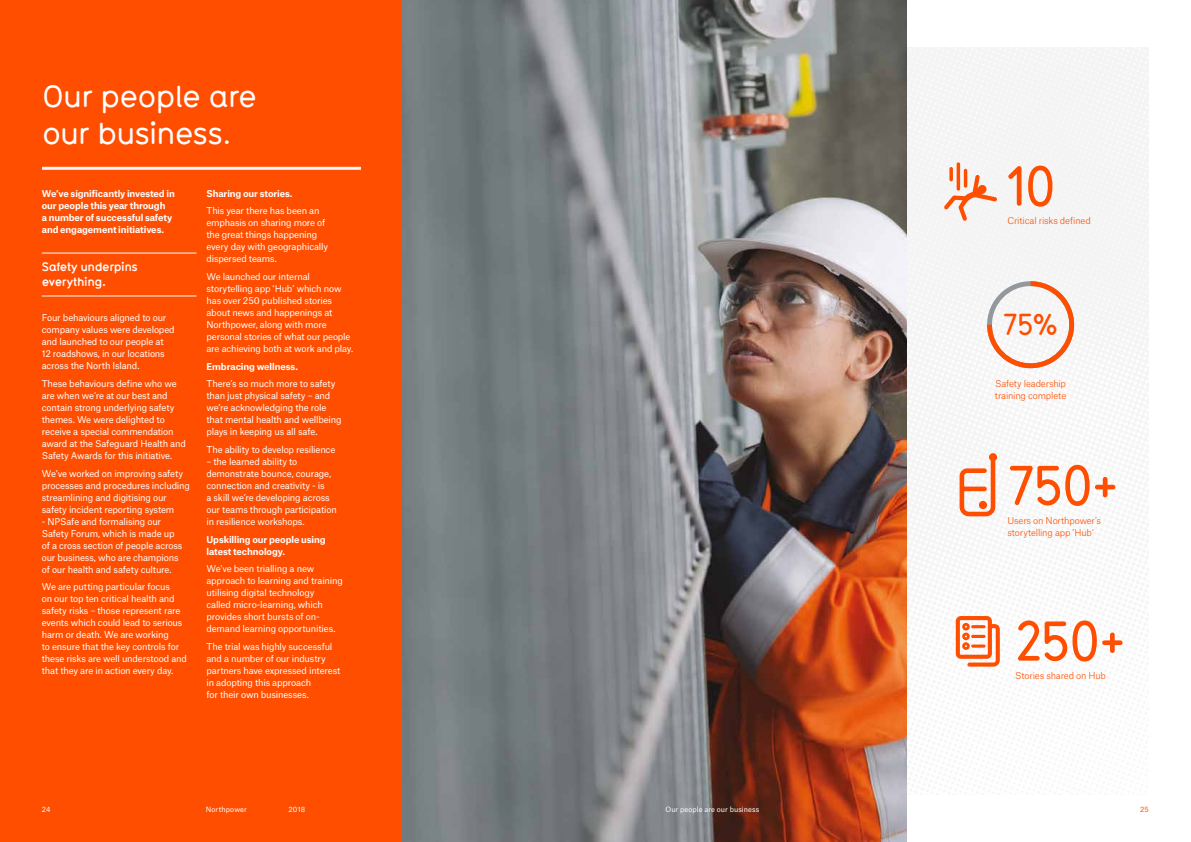
<style>
.page{position:relative;width:1191px;height:842px;background:#ff4e00}
.page>*{position:absolute;margin:0;border:0;box-sizing:border-box;transform-origin:0 0}
.t1{font:500 55px "Typ 1451 Std";letter-spacing:-.05em;color:#ff4e00}
.t2{font:500 30px/37px "Typ 1451 Std";letter-spacing:-.02em;color:#fff}
.t3{font:500 29.9px "Typ 1451 Std";color:#ff4e00}
.t4{font:700 12px/15px "Typ 1451 Std";letter-spacing:-.03em;color:#fff}
.t5{font:9px/12px "Atlas Grotesk";letter-spacing:-.02em;color:#fff}
.t6{font:700 9px/12px "Atlas Grotesk";letter-spacing:-.01em;color:#fff}
.t7{font:300 9px/12px "Atlas Grotesk";letter-spacing:-.015em;color:#ff4e00}
.t8{font:7px "Atlas Grotesk";letter-spacing:.01em;color:#fff}
.t9{font:7px "Atlas Grotesk";color:#ff4e00}
</style>
<div class="page">
<hr style="left:42px;top:167px;width:319px;height:3px;background:#f0f6f9">
<hr style="left:42px;top:253px;width:154px;height:1px;background:#fff">
<hr style="left:42px;top:295px;width:154px;height:1px;background:#fff">
<img style="left:403px;top:0;width:504px;height:842px">
<div style="left:907px;top:0;width:284px;height:842px;background:#fff"></div>
<img style="left:907px;top:47px;width:242px;height:748px">
<svg style="left:987px;top:281px;width:87px;height:87px"></svg>
<svg style="left:955px;top:616px;width:44px;height:51px"></svg>
<hr style="left:971px;top:625px;width:14px;height:3px;background:#ff4e00;border-radius:2px">
<svg style="left:959px;top:453px;width:38px;height:63px"></svg>
<svg style="left:944px;top:162px;width:53px;height:59px"></svg>
<h2 class="t2" style="left:42px;top:77px;width:216px">Our people are our business.</h2>
<p class="t6" style="left:42px;top:186px;width:134px">We’ve significantly invested in our people this year through<br>a number of successful safety and engagement initiatives.</p>
<h3 class="t4" style="left:42px;top:258px;width:98px">Safety underpins everything.</h3>
<p class="t5" style="left:42px;top:311px;width:134px">Four behaviours aligned to our company values were developed and launched to our people at<br>12 roadshows, in our locations across the North Island.</p>
<p class="t5" style="left:42px;top:377px;width:146px">These behaviours define who we are when we’re at our best and contain strong underlying safety themes. We were delighted to receive a special commendation award at the Safeguard Health and<br>Safety Awards for this initiative.</p>
<p class="t5" style="left:42px;top:466px;width:150px">We’ve worked on improving safety processes and procedures including streamlining and digitising our safety incident reporting system</p>
<p class="t5" style="left:42px;top:514px;width:142px">- NPSafe and formalising our<br>Safety Forum, which is made up of a cross section of people across our business, who are champions of our health and safety culture.</p>
<p class="t5" style="left:42px;top:580px;width:147px">We are putting particular focus<br>on our top ten critical health and safety risks – those represent rare events which could lead to serious harm or death. We are working<br>to ensure that the key controls for these risks are well understood and that they are in action every day.</p>
<p class="t6" style="left:206px;top:186px;width:88px">Sharing our stories.</p>
<p class="t5" style="left:206px;top:204px;width:123px">This year there has been an emphasis on sharing more of the great things happening every day with geographically dispersed teams.</p>
<p class="t5" style="left:206px;top:270px;width:148px">We launched our internal storytelling app ‘Hub’ which now has over 250 published stories about news and happenings at<br>Northpower, along with more personal stories of what our people are achieving both at work and play.</p>
<p class="t6" style="left:206px;top:359px;width:93px">Embracing wellness.</p>
<p class="t5" style="left:206px;top:377px;width:137px">There’s so much more to safety than just physical safety – and we’re acknowledging the role that mental health and wellbeing plays in keeping us all safe.</p>
<p class="t5" style="left:206px;top:443px;width:130px">The ability to develop resilience</p>
<p class="t5" style="left:206px;top:455px;width:132px">– the learned ability to demonstrate bounce, courage, connection and creativity - is<br>a skill we’re developing across our teams through participation in resilience workshops.</p>
<p class="t6" style="left:206px;top:532px;width:121px">Upskilling our people using latest technology.</p>
<p class="t5" style="left:206px;top:562px;width:138px">We’ve been trialling a new approach to learning and training utilising digital technology<br>called micro-learning, which provides short bursts of on&shy;demand learning opportunities.</p>
<p class="t5" style="left:206px;top:640px;width:135px">The trial was highly successful and a number of our industry partners have expressed interest in adopting this approach<br>for their own businesses.</p>
<h1 class="t1" style="left:1007px;top:149px;width:51px">10</h1>
<p class="t7" style="left:1007px;top:214px;width:85px">Critical risks defined</p>
<h3 class="t3" style="left:1002px;top:305px;width:57px">75%</h3>
<p class="t7" style="left:995px;top:377px;width:73px">Safety leadership training complete</p>
<h1 class="t1" style="left:1007px;top:448px;width:113px">750+</h1>
<p class="t7" style="left:1007px;top:513px;width:95px">Users on Northpower’s storytelling app ’Hub’</p>
<h1 class="t1" style="left:1015px;top:604px;width:113px">250+</h1>
<p class="t7" style="left:1015px;top:669px;width:92px">Stories shared on Hub</p>
<p class="t8" style="left:42px;top:803px;width:10px">24</p>
<p class="t8" style="left:206px;top:803px;width:43px">Northpower</p>
<p class="t8" style="left:288px;top:803px;width:18px">2018</p>
<p class="t8" style="left:665px;top:803px;width:95px">Our people are our business</p>
<p class="t9" style="left:1140px;top:803px;width:10px">25</p>
</div>
